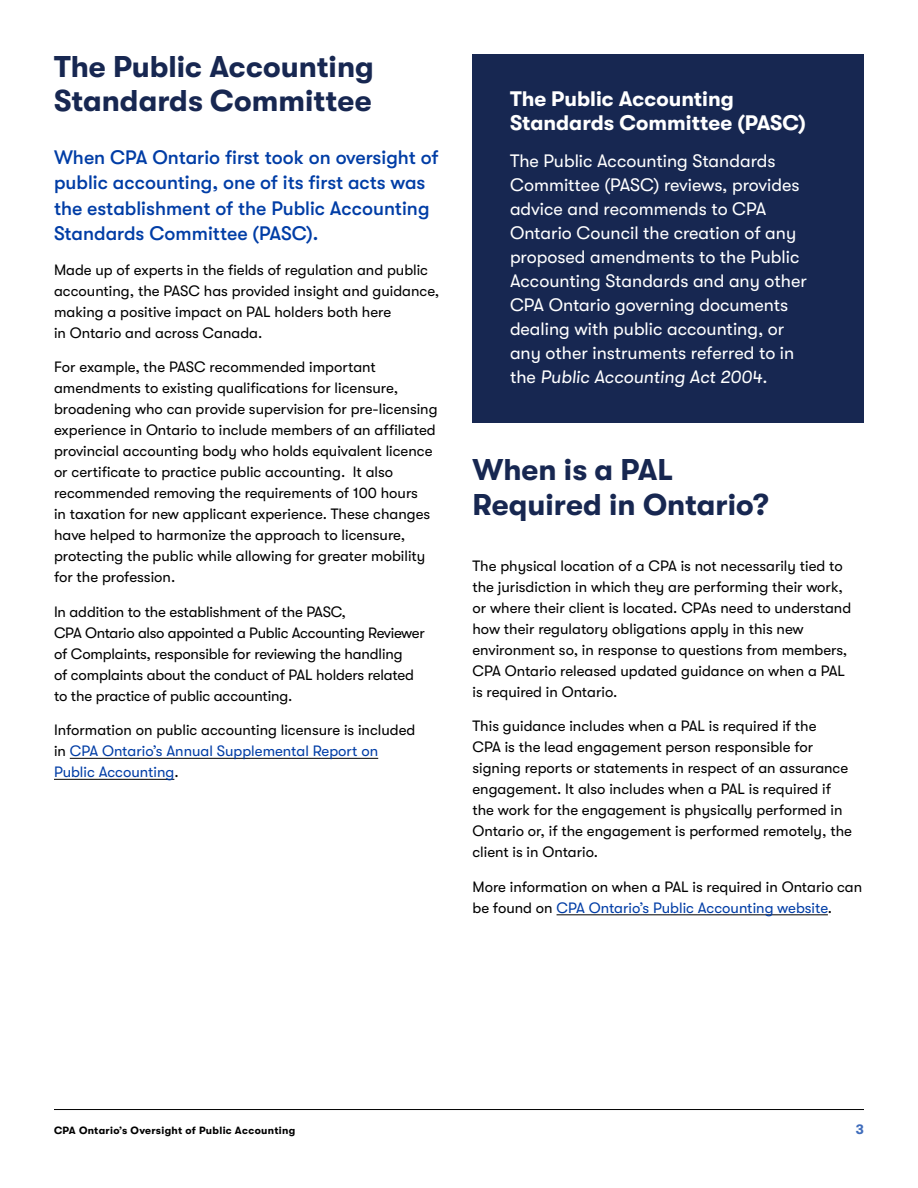
<style>
.page{position:relative;width:918px;height:1188px;background:#fff}
.page>*{position:absolute;margin:0;border:0;box-sizing:border-box;transform-origin:0 0}
.t1{font:700 30px/34.5px "GT Walsheim";color:#172751}
.t2{font:700 21px/24px "GT Walsheim";color:#fff}
.t3{font:500 19.5px/25.5px "GT Walsheim";color:#003da6}
.t4{font:18px/24px "GT Walsheim";color:#fff}
.t5{font:15px/21px "GT Walsheim";color:#000}
.t6{font:15px/21px "GT Walsheim";color:#003da6}
.t7{font:700 13.5px "GT Walsheim";color:#406dbc}
.t8{font:700 10.5px "GT Walsheim";letter-spacing:.03em;color:#000}
.s1{color:#000}
.s2{font-style:italic}
.s3{color:#003da6}
</style>
<div class="page">
<hr style="left:54px;top:1109px;width:810px;height:1px;background:#000">
<hr style="left:70px;top:758px;width:308px;height:1px;background:#000">
<hr style="left:54px;top:779px;width:120px;height:1px;background:#000">
<hr style="left:557px;top:914px;width:271px;height:1px;background:#000">
<div style="left:472px;top:54px;width:392px;height:368px;background:#172751"></div>
<h1 class="t1" style="left:54px;top:49px;width:321px">The Public Accounting<br>Standards Committee</h1>
<h3 class="t3" style="left:54px;top:145px;width:386px">When CPA Ontario first took on oversight of public accounting, one of its first acts was the establishment of the Public Accounting Standards Committee (PASC).</h3>
<p class="t5" style="left:54px;top:259px;width:387px">Made up of experts in the fields of regulation and public accounting, the PASC has provided insight and guidance, making a positive impact on PAL holders both here<br>in Ontario and across Canada.</p>
<p class="t5" style="left:54px;top:357px;width:385px">For example, the PASC recommended important amendments to existing qualifications for licensure, broadening who can provide supervision for pre-licensing experience in Ontario to include members of an affiliated provincial accounting body who holds equivalent licence or certificate to practice public accounting. It also recommended removing the requirements of 100 hours<br>in taxation for new applicant experience. These changes have helped to harmonize the approach to licensure, protecting the public while allowing for greater mobility for the profession.</p>
<p class="t5" style="left:54px;top:601px;width:372px">In addition to the establishment of the PASC,<br>CPA Ontario also appointed a Public Accounting Reviewer of Complaints, responsible for reviewing the handling<br>of complaints about the conduct of PAL holders related to the practice of public accounting.</p>
<p class="t6" style="left:54px;top:720px;width:363px"><span class="s1">Information on public accounting licensure is included in</span> CPA Ontario’s Annual Supplemental Report on<br>Public Accounting<span class="s1">.</span></p>
<h2 class="t2" style="left:510px;top:86px;width:297px">The Public Accounting<br>Standards Committee (PASC)</h2>
<p class="t4" style="left:510px;top:149px;width:298px">The Public Accounting Standards Committee (PASC) reviews, provides advice and recommends to CPA Ontario Council the creation of any proposed amendments to the Public Accounting Standards and any other CPA Ontario governing documents dealing with public accounting, or any other instruments referred to in the <span class="s2">Public Accounting Act 2004</span>.</p>
<h1 class="t1" style="left:472px;top:453px;width:298px">When is a PAL<br>Required in Ontario?</h1>
<p class="t5" style="left:472px;top:555px;width:380px">The physical location of a CPA is not necessarily tied to the jurisdiction in which they are performing their work, or where their client is located. CPAs need to understand how their regulatory obligations apply in this new environment so, in response to questions from members, CPA Ontario released updated guidance on when a PAL is required in Ontario.</p>
<p class="t5" style="left:472px;top:716px;width:381px">This guidance includes when a PAL is required if the<br>CPA is the lead engagement person responsible for signing reports or statements in respect of an assurance engagement. It also includes when a PAL is required if the work for the engagement is physically performed in Ontario or, if the engagement is performed remotely, the client is in Ontario.</p>
<p class="t5" style="left:472px;top:876px;width:391px">More information on when a PAL is required in Ontario can be found on <span class="s3">CPA Ontario’s Public Accounting website</span>.</p>
<p class="t8" style="left:54px;top:1124px;width:243px">CPA Ontario’s Oversight of Public Accounting</p>
<p class="t7" style="left:856px;top:1121px;width:10px">3</p>
</div>
